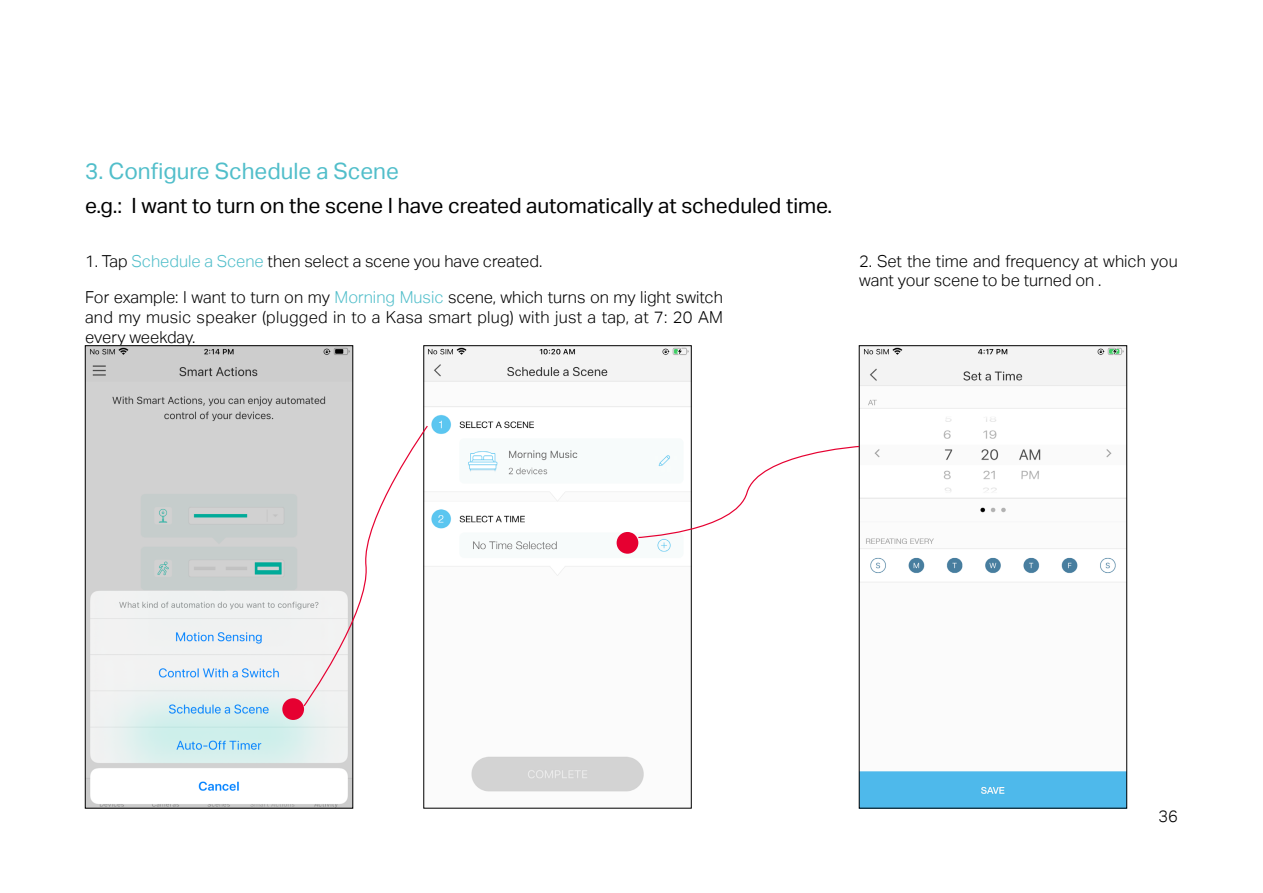
<style>
.page{position:relative;width:1263px;height:893px;background:#fff}
.page>*{position:absolute;margin:0;border:0;box-sizing:border-box;transform-origin:0 0}
.正文{font:22.5px "TP Link Aktiv Regular";color:#51beca}
.正文-2{font:21px "TP Link Aktiv Regular";color:#000}
.正文-3{font:16.5px/19.8px "TP Link Aktiv Light";color:#000;text-align:justify}
.s1{color:#51beca}
</style>
<div class="page">
<img style="left:425px;top:347px;width:264px;height:445px">
<img style="left:861px;top:347px;width:264px;height:459px">
<img style="left:87px;top:347px;width:264px;height:459px">
<svg style="left:282px;top:425px;width:147px;height:295px"></svg>
<svg style="left:617px;top:445px;width:243px;height:109px"></svg>
<p class="正文" style="left:85px;top:158px;width:315px">3. Configure Schedule a Scene</p>
<p class="正文-2" style="left:85px;top:194px;width:749px">e.g.: I want to turn on the scene I have created automatically at scheduled time.</p>
<p class="正文-3" style="left:85px;top:251px;width:459px">1. Tap <span class="s1">Schedule a Scene</span> then select a scene you have created.</p>
<p class="正文-3" style="left:85px;top:288px;width:639px">For example: I want to turn on my <span class="s1">Morning Music</span> scene, which turns on my light switch and my music speaker (plugged in to a Kasa smart plug) with just a tap, at 7: 20 AM every weekday.</p>
<p class="正文-3" style="left:859px;top:251px;width:320px">2. Set the time and frequency at which you want your scene to be turned on .</p>
<p class="正文-3" style="left:1158px;top:806px;width:21px">36</p>
</div>
